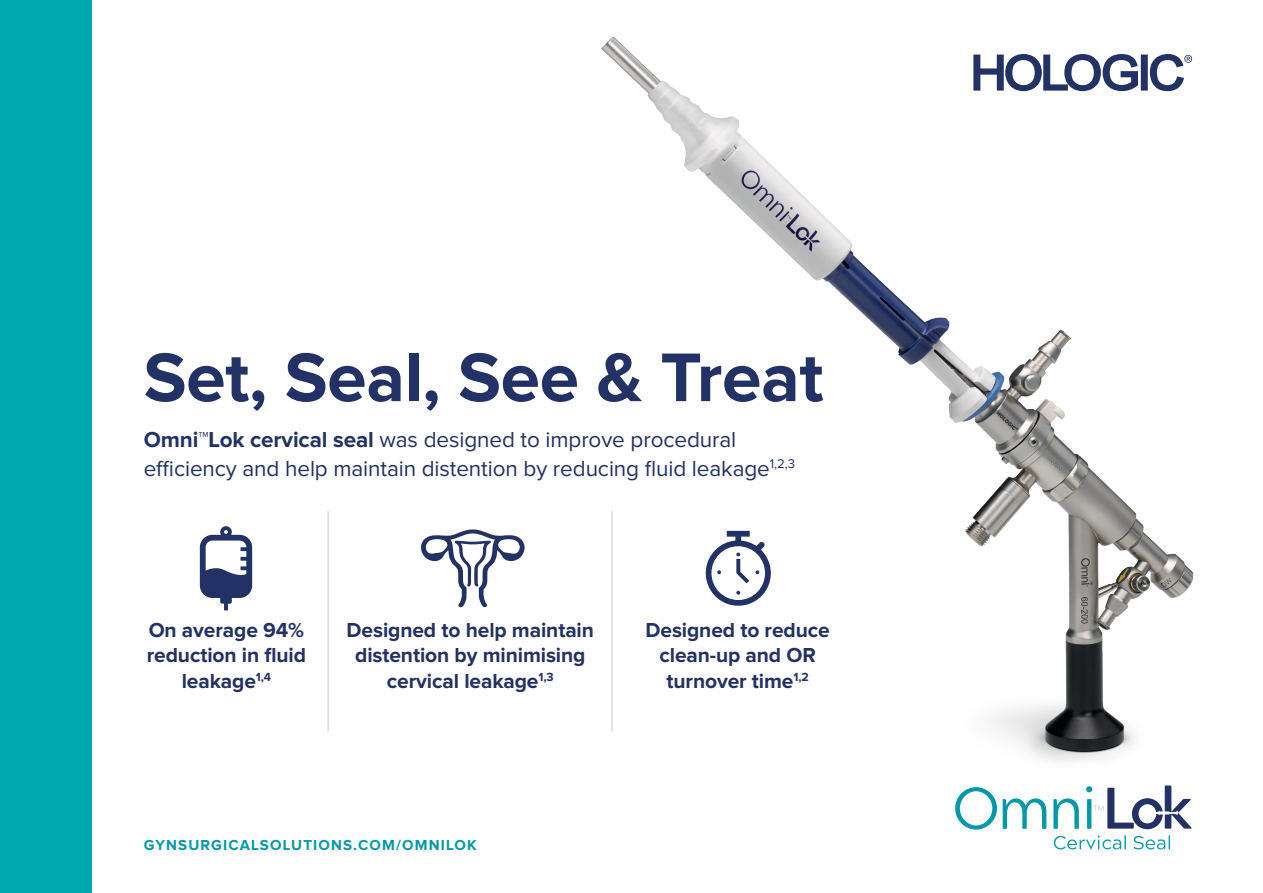
<style>
.page{position:relative;width:1263px;height:893px;background:#fff}
.page>*{position:absolute;margin:0;border:0;box-sizing:border-box;transform-origin:0 0}
.t1{font:700 71.25px "Proxima Nova";letter-spacing:-.005em;color:#223166}
.t2{font:22.5px "Proxima Nova";letter-spacing:-.005em;color:#223166}
.t3{font:700 21px/25.5px "Proxima Nova";letter-spacing:-.005em;color:#223166;text-align:center}
.t4{font:700 15px "Proxima Nova";letter-spacing:.075em;color:#0099a9}
.s1{font-weight:700}
</style>
<div class="page">
<div style="left:0;top:0;width:91px;height:893px;background:#00a8b0"></div>
<img style="left:484px;top:36px;width:710px;height:727px">
<svg style="left:955px;top:787px;width:42px;height:43px"></svg>
<svg style="left:1003px;top:798px;width:43px;height:31px"></svg>
<svg style="left:1053px;top:798px;width:26px;height:31px"></svg>
<svg style="left:1086px;top:785px;width:106px;height:44px"></svg>
<svg style="left:1054px;top:835px;width:72px;height:15px"></svg>
<svg style="left:1133px;top:835px;width:37px;height:14px"></svg>
<svg style="left:200px;top:526px;width:52px;height:84px"></svg>
<svg style="left:421px;top:529px;width:104px;height:78px"></svg>
<svg style="left:704px;top:531px;width:70px;height:78px"></svg>
<hr style="left:327px;top:511px;width:2px;height:220px;background:#d3d7dd">
<hr style="left:611px;top:511px;width:2px;height:220px;background:#d3d7dd">
<svg style="left:973px;top:54px;width:219px;height:37px"></svg>
<p class="t1" style="left:144px;top:345px;width:681px">Set, Seal, See &amp; Treat</p>
<p class="t2" style="left:144px;top:429px;width:594px"><span class="s1">Omni™Lok cervical seal</span> was designed to improve procedural</p>
<p class="t2" style="left:144px;top:458px;width:653px">efficiency and help maintain distention by reducing fluid leakage<sup>1,2,3</sup></p>
<p class="t3" style="left:147px;top:618px;width:161px">On average 94% reduction in fluid leakage<sup>1,4</sup></p>
<p class="t3" style="left:347px;top:618px;width:249px">Designed to help maintain distention by minimising cervical leakage<sup>1,3</sup></p>
<p class="t3" style="left:645px;top:618px;width:186px">Designed to reduce clean-up and OR turnover time<sup>1,2</sup></p>
<p class="t4" style="left:144px;top:838px;width:334px">GYNSURGICALSOLUTIONS.COM/OMNILOK</p>
</div>
